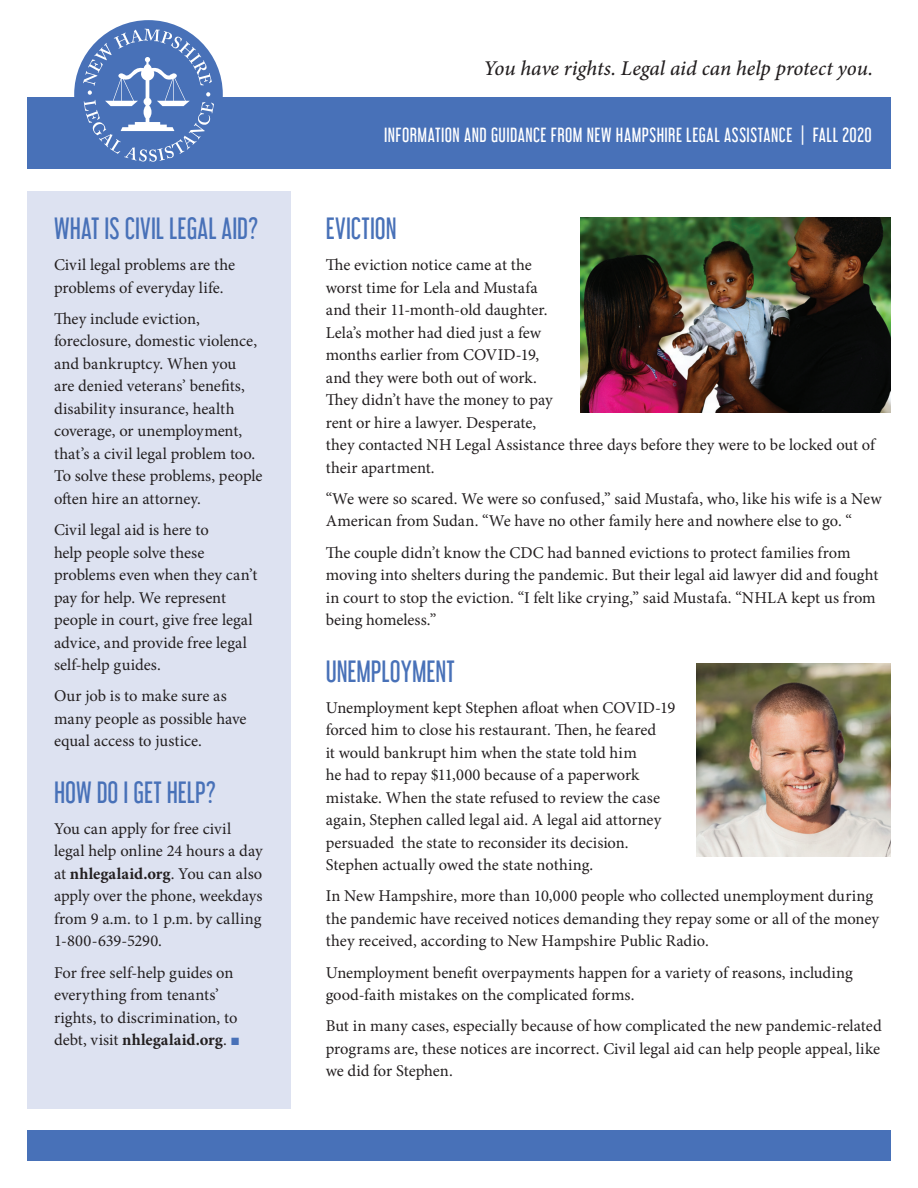
<style>
.page{position:relative;width:918px;height:1188px;background:#fff}
.page>*{position:absolute;margin:0;border:0;box-sizing:border-box;transform-origin:0 0}
.t1{font:27px "Libel Suit Rg";letter-spacing:.005em;color:#4871b8}
.t2{font:italic 500 21px "Minion Pro";letter-spacing:-.005em;color:#231f20}
.t3{font:18px "Libel Suit Rg";letter-spacing:.03em;color:#fff}
.t4{font:16.5px/22.5px "Minion Pro";color:#231f20}
.s1{font-weight:700}
.s2{font-family:"Arial";font-weight:700;font-size:15.75px;color:#4871b8}
</style>
<div class="page">
<div style="left:27px;top:191px;width:263px;height:918px;background:#dde2f1"></div>
<div style="left:27px;top:1131px;width:864px;height:30px;background:#4871b8"></div>
<img style="left:581px;top:218px;width:310px;height:194px">
<img style="left:696px;top:664px;width:195px;height:192px">
<div style="left:27px;top:97px;width:864px;height:72px;background:#4871b8"></div>
<div style="left:74px;top:20px;width:149px;height:149px;background:#4871b8;border-radius:50%"></div>
<svg style="left:83px;top:29px;width:131px;height:133px"></svg>
<h1 class="t1" style="left:54px;top:206px;width:206px">WHAT IS CIVIL LEGAL AID?</h1>
<p class="t4" style="left:54px;top:254px;width:183px">Civil legal problems are the problems of everyday life.</p>
<p class="t4" style="left:54px;top:307px;width:210px">They include eviction, foreclosure, domestic violence, and bankruptcy. When you<br>are denied veterans’ benefits, disability insurance, health coverage, or unemployment, that’s a civil legal problem too.<br>To solve these problems, people often hire an attorney.</p>
<p class="t4" style="left:54px;top:519px;width:205px">Civil legal aid is here to<br>help people solve these problems even when they can’t pay for help. We represent people in court, give free legal advice, and provide free legal self-help guides.</p>
<p class="t4" style="left:54px;top:685px;width:194px">Our job is to make sure as many people as possible have equal access to justice.</p>
<h1 class="t1" style="left:54px;top:770px;width:163px">HOW DO I GET HELP?</h1>
<p class="t4" style="left:54px;top:817px;width:210px">You can apply for free civil legal help online 24 hours a day at <span class="s1">nhlegalaid.org</span>. You can also apply over the phone, weekdays from 9 a.m. to 1 p.m. by calling<br>1-800-639-5290.</p>
<p class="t4" style="left:54px;top:961px;width:187px">For free self-help guides on everything from tenants’ rights, to discrimination, to debt, visit <span class="s1">nhlegalaid.org</span>. <span class="s2">■</span></p>
<p class="t2" style="left:483px;top:54px;width:391px">You have rights. Legal aid can help protect you.</p>
<p class="t3" style="left:384px;top:120px;width:489px">INFORMATION AND GUIDANCE FROM NEW HAMPSHIRE LEGAL ASSISTANCE | FALL 2020</p>
<h1 class="t1" style="left:326px;top:206px;width:72px">EVICTION</h1>
<p class="t4" style="left:326px;top:254px;width:551px">The eviction notice came at the<br>worst time for Lela and Mustafa<br>and their 11-month-old daughter.<br>Lela’s mother had died just a few<br>months earlier from COVID-19,<br>and they were both out of work.<br>They didn’t have the money to pay<br>rent or hire a lawyer. Desperate,<br>they contacted NH Legal Assistance three days before they were to be locked out of their apartment.</p>
<p class="t4" style="left:326px;top:487px;width:557px">“We were so scared. We were so confused,” said Mustafa, who, like his wife is a New<br>American from Sudan. “We have no other family here and nowhere else to go. “</p>
<p class="t4" style="left:326px;top:541px;width:554px">The couple didn’t know the CDC had banned evictions to protect families from moving into shelters during the pandemic. But their legal aid lawyer did and fought in court to stop the eviction. “I felt like crying,” said Mustafa. “NHLA kept us from being homeless.”</p>
<h1 class="t1" style="left:326px;top:649px;width:131px">UNEMPLOYMENT</h1>
<p class="t4" style="left:326px;top:696px;width:351px">Unemployment kept Stephen afloat when COVID-19 forced him to close his restaurant. Then, he feared<br>it would bankrupt him when the state told him<br>he had to repay $11,000 because of a paperwork mistake. When the state refused to review the case again, Stephen called legal aid. A legal aid attorney persuaded the state to reconsider its decision.<br>Stephen actually owed the state nothing.</p>
<p class="t4" style="left:326px;top:885px;width:555px">In New Hampshire, more than 10,000 people who collected unemployment during the pandemic have received notices demanding they repay some or all of the money they received, according to New Hampshire Public Radio.</p>
<p class="t4" style="left:326px;top:961px;width:529px">Unemployment benefit overpayments happen for a variety of reasons, including good-faith mistakes on the complicated forms.</p>
<p class="t4" style="left:326px;top:1015px;width:557px;text-align:justify">But in many cases, especially because of how complicated the new pandemic-related programs are, these notices are incorrect. Civil legal aid can help people appeal, like we did for Stephen.</p>
</div>
